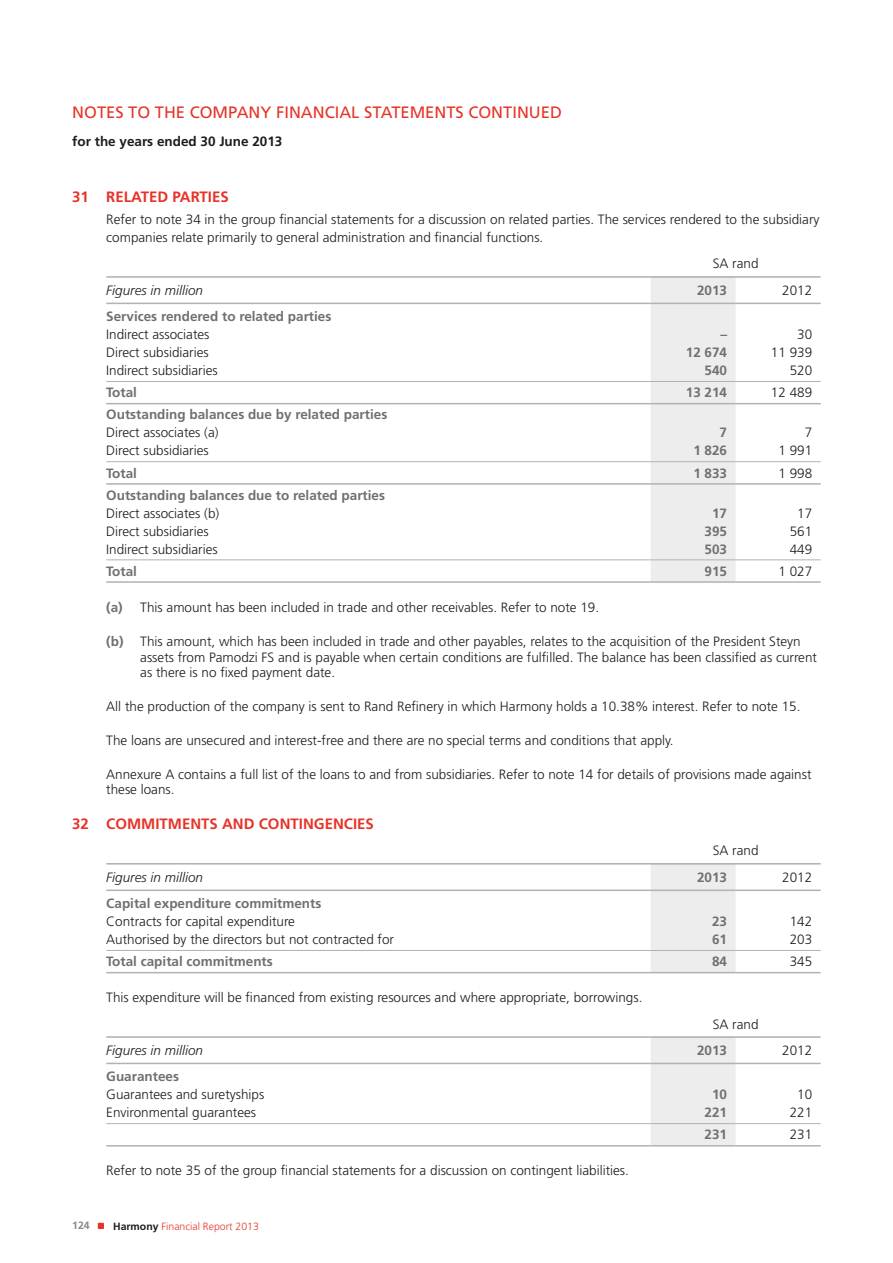
<style>
.page{position:relative;width:893px;height:1263px;background:#fff}
.page>*{position:absolute;margin:0;border:0;box-sizing:border-box;transform-origin:0 0}
.t1{font:16.5px "Frutiger LT Std";color:#e63429}
.t2{font:700 15px "Frutiger LT Std";color:#e63429}
.t3{font:300 13.5px/15.8px "Frutiger LT Std";color:#1d1d1b}
.t4{font:700 13.5px "Frutiger LT Std";color:#70706f}
.t5{font:italic 300 13.5px "Frutiger LT Std";color:#1d1d1b}
.t6{font:700 13.5px "Frutiger LT Std";color:#1d1d1b}
.t7{font:300 10.5px "Frutiger LT Std";color:#e63429}
.t8{font:700 10.5px "Frutiger LT Std";color:#878787}
.s1{font-weight:700;color:#70706f}
.s2{font-weight:700;color:#1d1d1b}
</style>
<div class="page">
<svg style="left:98px;top:1223px;width:6px;height:6px"></svg>
<div style="left:651px;top:278px;width:85px;height:303px;background:#ededed"></div>
<hr style="left:106px;top:303px;width:545px;height:1px;background:#b2b2b2">
<hr style="left:651px;top:303px;width:85px;height:1px;background:#b2b2b2">
<hr style="left:736px;top:303px;width:85px;height:1px;background:#b2b2b2">
<hr style="left:106px;top:381px;width:545px;height:1px;background:#b2b2b2">
<hr style="left:651px;top:381px;width:85px;height:1px;background:#b2b2b2">
<hr style="left:736px;top:381px;width:85px;height:1px;background:#b2b2b2">
<hr style="left:106px;top:403px;width:545px;height:1px;background:#b2b2b2">
<hr style="left:651px;top:403px;width:85px;height:1px;background:#b2b2b2">
<hr style="left:736px;top:403px;width:85px;height:1px;background:#b2b2b2">
<hr style="left:106px;top:461px;width:545px;height:1px;background:#b2b2b2">
<hr style="left:651px;top:461px;width:85px;height:1px;background:#b2b2b2">
<hr style="left:736px;top:461px;width:85px;height:1px;background:#b2b2b2">
<hr style="left:106px;top:483px;width:545px;height:2px;background:#b2b2b2">
<hr style="left:651px;top:483px;width:85px;height:2px;background:#b2b2b2">
<hr style="left:736px;top:483px;width:85px;height:2px;background:#b2b2b2">
<hr style="left:106px;top:559px;width:545px;height:1px;background:#b2b2b2">
<hr style="left:651px;top:559px;width:85px;height:1px;background:#b2b2b2">
<hr style="left:736px;top:559px;width:85px;height:1px;background:#b2b2b2">
<hr style="left:106px;top:581px;width:545px;height:2px;background:#b2b2b2">
<hr style="left:651px;top:581px;width:85px;height:2px;background:#b2b2b2">
<hr style="left:736px;top:581px;width:85px;height:2px;background:#b2b2b2">
<hr style="left:106px;top:277px;width:545px;height:1px;background:#878787">
<hr style="left:651px;top:277px;width:85px;height:1px;background:#878787">
<hr style="left:736px;top:277px;width:85px;height:1px;background:#878787">
<svg style="left:651px;top:864px;width:85px;height:281px"></svg>
<hr style="left:106px;top:889px;width:545px;height:2px;background:#b2b2b2">
<hr style="left:651px;top:889px;width:85px;height:2px;background:#b2b2b2">
<hr style="left:736px;top:889px;width:85px;height:2px;background:#b2b2b2">
<hr style="left:106px;top:950px;width:545px;height:1px;background:#b2b2b2">
<hr style="left:651px;top:950px;width:85px;height:1px;background:#b2b2b2">
<hr style="left:736px;top:950px;width:85px;height:1px;background:#b2b2b2">
<hr style="left:106px;top:972px;width:545px;height:1px;background:#b2b2b2">
<hr style="left:651px;top:972px;width:85px;height:1px;background:#b2b2b2">
<hr style="left:736px;top:972px;width:85px;height:1px;background:#b2b2b2">
<hr style="left:106px;top:1063px;width:545px;height:1px;background:#b2b2b2">
<hr style="left:651px;top:1063px;width:85px;height:1px;background:#b2b2b2">
<hr style="left:736px;top:1063px;width:85px;height:1px;background:#b2b2b2">
<hr style="left:106px;top:1123px;width:545px;height:1px;background:#b2b2b2">
<hr style="left:651px;top:1123px;width:85px;height:1px;background:#b2b2b2">
<hr style="left:736px;top:1123px;width:85px;height:1px;background:#b2b2b2">
<hr style="left:106px;top:1145px;width:545px;height:1px;background:#b2b2b2">
<hr style="left:651px;top:1145px;width:85px;height:1px;background:#b2b2b2">
<hr style="left:736px;top:1145px;width:85px;height:1px;background:#b2b2b2">
<hr style="left:106px;top:1037px;width:545px;height:1px;background:#878787">
<hr style="left:651px;top:1037px;width:85px;height:1px;background:#878787">
<hr style="left:736px;top:1037px;width:85px;height:1px;background:#878787">
<hr style="left:106px;top:863px;width:545px;height:1px;background:#878787">
<hr style="left:651px;top:863px;width:85px;height:1px;background:#878787">
<hr style="left:736px;top:863px;width:85px;height:1px;background:#878787">
<p class="t1" style="left:72px;top:103px;width:491px">NOTES TO THE COMPANY FINANCIAL STATEMENTS CONTINUED</p>
<p class="t6" style="left:72px;top:134px;width:212px">for the years ended 30 June 2013</p>
<p class="t2" style="left:72px;top:188px;width:158px">31 RELATED PARTIES</p>
<p class="t3" style="left:106px;top:211px;width:715px;line-height:18px">Refer to note 34 in the group financial statements for a discussion on related parties. The services rendered to the subsidiary companies relate primarily to general administration and financial functions.</p>
<p class="t3" style="left:713px;top:256px;width:47px">SA rand</p>
<p class="t5" style="left:106px;top:282px;width:98px">Figures in million</p>
<p class="t4" style="left:697px;top:282px;width:32px">2013</p>
<p class="t3" style="left:782px;top:283px;width:32px">2012</p>
<p class="t4" style="left:106px;top:309px;width:227px">Services rendered to related parties</p>
<p class="t3" style="left:106px;top:327px;width:105px">Indirect associates</p>
<p class="t4" style="left:720px;top:327px;width:8px">–</p>
<p class="t3" style="left:797px;top:327px;width:17px">30</p>
<p class="t3" style="left:106px;top:345px;width:104px">Direct subsidiaries</p>
<p class="t4" style="left:686px;top:345px;width:43px">12 674</p>
<p class="t3" style="left:771px;top:345px;width:43px">11 939</p>
<p class="t3" style="left:106px;top:363px;width:113px">Indirect subsidiaries</p>
<p class="t4" style="left:705px;top:362px;width:24px">540</p>
<p class="t3" style="left:790px;top:363px;width:24px">520</p>
<p class="t4" style="left:106px;top:385px;width:32px">Total</p>
<p class="t4" style="left:686px;top:385px;width:43px">13 214</p>
<p class="t3" style="left:771px;top:385px;width:43px">12 489</p>
<p class="t4" style="left:106px;top:407px;width:283px">Outstanding balances due by related parties</p>
<p class="t3" style="left:106px;top:425px;width:114px">Direct associates (a)</p>
<p class="t4" style="left:720px;top:425px;width:9px">7</p>
<p class="t3" style="left:805px;top:425px;width:9px">7</p>
<p class="t3" style="left:106px;top:443px;width:104px">Direct subsidiaries</p>
<p class="t4" style="left:693px;top:443px;width:35px">1 826</p>
<p class="t3" style="left:778px;top:443px;width:35px">1 991</p>
<p class="t4" style="left:106px;top:465px;width:32px">Total</p>
<p class="t4" style="left:693px;top:465px;width:35px">1 833</p>
<p class="t3" style="left:778px;top:465px;width:35px">1 998</p>
<p class="t4" style="left:106px;top:487px;width:280px">Outstanding balances due to related parties</p>
<p class="t3" style="left:106px;top:505px;width:115px">Direct associates (b)</p>
<p class="t4" style="left:712px;top:505px;width:17px">17</p>
<p class="t3" style="left:797px;top:505px;width:17px">17</p>
<p class="t3" style="left:106px;top:523px;width:104px">Direct subsidiaries</p>
<p class="t4" style="left:705px;top:523px;width:24px">395</p>
<p class="t3" style="left:790px;top:523px;width:24px">561</p>
<p class="t3" style="left:106px;top:541px;width:113px">Indirect subsidiaries</p>
<p class="t4" style="left:705px;top:541px;width:24px">503</p>
<p class="t3" style="left:790px;top:541px;width:24px">449</p>
<p class="t4" style="left:106px;top:563px;width:32px">Total</p>
<p class="t4" style="left:705px;top:563px;width:24px">915</p>
<p class="t3" style="left:778px;top:563px;width:35px">1 027</p>
<p class="t3" style="left:106px;top:600px;width:494px"><span class="s1">(a)</span> This amount has been included in trade and other receivables. Refer to note 19.</p>
<p class="t3" style="left:140px;top:634px;width:678px;text-indent:-34px"><span class="s1">(b)</span> This amount, which has been included in trade and other payables, relates to the acquisition of the President Steyn assets from Pamodzi FS and is payable when certain conditions are fulfilled. The balance has been classified as current as there is no fixed payment date.</p>
<p class="t3" style="left:106px;top:699px;width:696px">All the production of the company is sent to Rand Refinery in which Harmony holds a 10.38% interest. Refer to note 15.</p>
<p class="t3" style="left:106px;top:732px;width:569px">The loans are unsecured and interest-free and there are no special terms and conditions that apply.</p>
<p class="t3" style="left:106px;top:766px;width:707px">Annexure A contains a full list of the loans to and from subsidiaries. Refer to note 14 for details of provisions made against these loans.</p>
<p class="t2" style="left:72px;top:815px;width:303px">32 COMMITMENTS AND CONTINGENCIES</p>
<p class="t3" style="left:713px;top:843px;width:47px">SA rand</p>
<p class="t5" style="left:106px;top:869px;width:98px">Figures in million</p>
<p class="t4" style="left:697px;top:869px;width:32px">2013</p>
<p class="t3" style="left:782px;top:869px;width:32px">2012</p>
<p class="t4" style="left:106px;top:895px;width:217px">Capital expenditure commitments</p>
<p class="t3" style="left:106px;top:914px;width:190px">Contracts for capital expenditure</p>
<p class="t4" style="left:712px;top:913px;width:17px">23</p>
<p class="t3" style="left:790px;top:914px;width:24px">142</p>
<p class="t3" style="left:106px;top:932px;width:289px">Authorised by the directors but not contracted for</p>
<p class="t4" style="left:712px;top:931px;width:17px">61</p>
<p class="t3" style="left:790px;top:932px;width:24px">203</p>
<p class="t4" style="left:106px;top:954px;width:168px">Total capital commitments</p>
<p class="t4" style="left:712px;top:954px;width:17px">84</p>
<p class="t3" style="left:790px;top:954px;width:24px">345</p>
<p class="t3" style="left:106px;top:990px;width:538px">This expenditure will be financed from existing resources and where appropriate, borrowings.</p>
<p class="t3" style="left:713px;top:1016px;width:47px">SA rand</p>
<p class="t5" style="left:106px;top:1042px;width:98px">Figures in million</p>
<p class="t4" style="left:697px;top:1042px;width:32px">2013</p>
<p class="t3" style="left:782px;top:1042px;width:32px">2012</p>
<p class="t4" style="left:106px;top:1069px;width:74px">Guarantees</p>
<p class="t3" style="left:106px;top:1087px;width:160px">Guarantees and suretyships</p>
<p class="t4" style="left:712px;top:1087px;width:17px">10</p>
<p class="t3" style="left:797px;top:1087px;width:17px">10</p>
<p class="t3" style="left:106px;top:1105px;width:151px">Environmental guarantees</p>
<p class="t4" style="left:705px;top:1104px;width:24px">221</p>
<p class="t3" style="left:790px;top:1105px;width:24px">221</p>
<p class="t4" style="left:705px;top:1127px;width:24px">231</p>
<p class="t3" style="left:790px;top:1127px;width:24px">231</p>
<p class="t3" style="left:106px;top:1163px;width:524px">Refer to note 35 of the group financial statements for a discussion on contingent liabilities.</p>
<p class="t8" style="left:72px;top:1219px;width:19px">124</p>
<p class="t7" style="left:113px;top:1220px;width:147px"><span class="s2">Harmony</span> Financial Report 2013</p>
</div>
